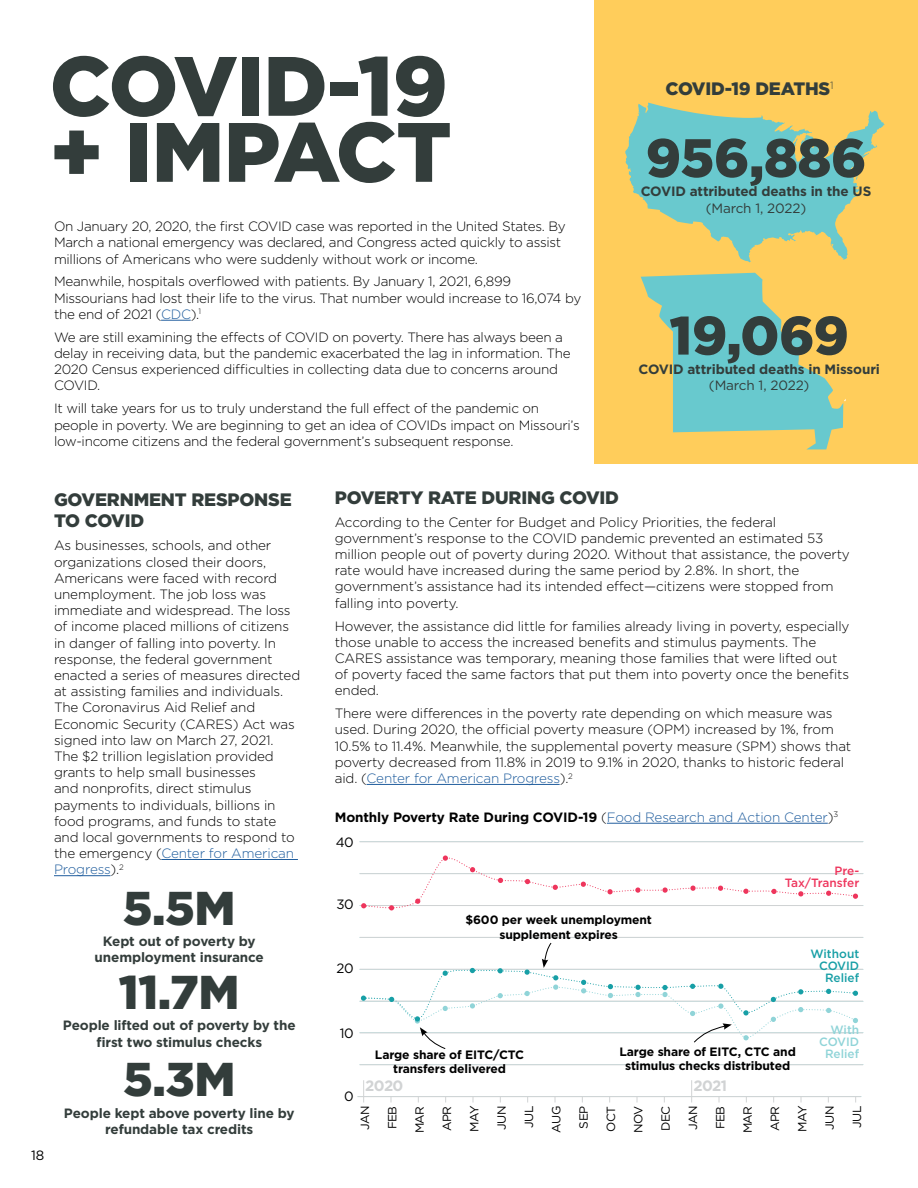
<style>
.page{position:relative;width:918px;height:1188px;background:#fff}
.page>*{position:absolute;margin:0;border:0;box-sizing:border-box;transform-origin:0 0}
.t1{font:900 84px/66px "Gotham";letter-spacing:-.01em;color:#333d3b}
.t2{font:900 54px "Gotham";letter-spacing:-.01em;color:#333d3b}
.t3{font:900 47.4px "Gotham";color:#333d3b}
.t4{font:900 18px/21.6px "Gotham";letter-spacing:-.01em;color:#333d3b}
.t5{font:700 15px "Gotham";letter-spacing:-.04em;color:#d1d3d4}
.t6{font:300 13.5px/16.2px "Gotham";letter-spacing:-.01em;color:#000}
.t7{font:700 13.5px/16.5px "Gotham";letter-spacing:-.01em;color:#333d3b;text-align:center}
.t8{font:700 13.5px "Gotham";letter-spacing:-.01em;color:#000}
.t9{font:13.5px "Gotham";letter-spacing:-.01em;color:#333d3b}
.t10{font:13.5px "Gotham";letter-spacing:-.03em;color:#000}
.t11{font:700 12.15px/14.5px "Gotham";letter-spacing:-.01em;color:#000;text-align:center}
.t12{font:500 12px/12px "Gotham";color:#179fa6;text-align:right}
.t13{font:500 12px/12px "Gotham";color:#ee355c;text-align:right}
.t14{font:500 12px/12px "Gotham";color:#90d4d8;text-align:right}
.t15{font:11.85px "Gotham";letter-spacing:-.04em;color:#000}
.s1{color:#215e9e}
.s2{font-weight:300}
.s3{font-weight:300;color:#215e9e}
</style>
<div class="page">
<div style="left:594px;top:0;width:324px;height:463px;background:#ffcd5b"></div>
<hr style="left:161px;top:320px;width:30px;height:1px;background:#215e9e">
<hr style="left:161px;top:859px;width:137px;height:1px;background:#215e9e">
<hr style="left:54px;top:875px;width:57px;height:1px;background:#215e9e">
<hr style="left:367px;top:784px;width:193px;height:1px;background:#215e9e">
<svg style="left:641px;top:273px;width:205px;height:176px"></svg>
<svg style="left:625px;top:103px;width:260px;height:159px"></svg>
<hr style="left:360px;top:842px;width:503px;height:1px;background:#d1d3d4">
<hr style="left:360px;top:873px;width:503px;height:1px;background:#d1d3d4">
<hr style="left:360px;top:905px;width:503px;height:1px;background:#d1d3d4">
<hr style="left:360px;top:937px;width:503px;height:1px;background:#d1d3d4">
<hr style="left:360px;top:969px;width:503px;height:1px;background:#d1d3d4">
<hr style="left:360px;top:1001px;width:503px;height:1px;background:#d1d3d4">
<hr style="left:360px;top:1033px;width:503px;height:1px;background:#d1d3d4">
<hr style="left:360px;top:1065px;width:503px;height:1px;background:#d1d3d4">
<hr style="left:358px;top:1096px;width:503px;height:1px;background:#d1d3d4">
<svg style="left:363px;top:1080px;width:1px;height:23px"></svg>
<svg style="left:691px;top:1080px;width:1px;height:23px"></svg>
<svg style="left:361px;top:855px;width:497px;height:55px"></svg>
<svg style="left:361px;top:942px;width:497px;height:107px"></svg>
<hr style="left:607px;top:823px;width:221px;height:1px;background:#215e9e">
<h1 class="t1" style="left:50px;top:52px;width:404px">COVID-19 + IMPACT</h1>
<p class="t6" style="left:54px;top:218px;width:513px">On January 20, 2020, the first COVID case was reported in the United States. By<br>March a national emergency was declared, and Congress acted quickly to assist millions of Americans who were suddenly without work or income.</p>
<p class="t6" style="left:54px;top:273px;width:529px">Meanwhile, hospitals overflowed with patients. By January 1, 2021, 6,899<br>Missourians had lost their life to the virus. That number would increase to 16,074 by the end of 2021 (<span class="s1">CDC</span>).<sup>1</sup></p>
<p class="t6" style="left:54px;top:329px;width:518px">We are still examining the effects of COVID on poverty. There has always been a delay in receiving data, but the pandemic exacerbated the lag in information. The 2020 Census experienced difficulties in collecting data due to concerns around COVID.</p>
<p class="t6" style="left:54px;top:400px;width:527px">It will take years for us to truly understand the full effect of the pandemic on people in poverty. We are beginning to get an idea of COVIDs impact on Missouri’s low-income citizens and the federal government’s subsequent response.</p>
<h3 class="t4" style="left:665px;top:78px;width:170px">COVID-19 DEATHS<sup>1</sup></h3>
<h2 class="t2" style="left:645px;top:121px;width:223px">956,886</h2>
<p class="t7" style="left:641px;top:183px;width:232px">COVID attributed deaths in the US</p>
<p class="t9" style="left:706px;top:199px;width:102px">(March 1, 2022)</p>
<h2 class="t2" style="left:669px;top:298px;width:181px">19,069</h2>
<p class="t7" style="left:639px;top:361px;width:243px">COVID attributed deaths in Missouri</p>
<p class="t9" style="left:709px;top:377px;width:102px">(March 1, 2022)</p>
<p class="t10" style="left:31px;top:1146px;width:15px">18</p>
<h3 class="t4" style="left:54px;top:488px;width:239px">GOVERNMENT RESPONSE<br>TO COVID</h3>
<p class="t6" style="left:54px;top:537px;width:248px">As businesses, schools, and other organizations closed their doors, Americans were faced with record unemployment. The job loss was immediate and widespread. The loss of income placed millions of citizens in danger of falling into poverty. In response, the federal government enacted a series of measures directed at assisting families and individuals.<br>The Coronavirus Aid Relief and Economic Security (CARES) Act was signed into law on March 27, 2021.<br>The $2 trillion legislation provided grants to help small businesses<br>and nonprofits, direct stimulus payments to individuals, billions in food programs, and funds to state and local governments to respond to the emergency (<span class="s1">Center for American Progress</span>).<sup>2</sup></p>
<h3 class="t3" style="left:123px;top:875px;width:114px">5.5M</h3>
<p class="t7" style="left:95px;top:933px;width:171px">Kept out of poverty by unemployment insurance</p>
<h3 class="t3" style="left:119px;top:960px;width:122px">11.7M</h3>
<p class="t7" style="left:63px;top:1017px;width:234px">People lifted out of poverty by the first two stimulus checks</p>
<h3 class="t3" style="left:123px;top:1047px;width:114px">5.3M</h3>
<p class="t7" style="left:64px;top:1104px;width:232px">People kept above poverty line by refundable tax credits</p>
<h3 class="t4" style="left:335px;top:486px;width:286px">POVERTY RATE DURING COVID</h3>
<p class="t6" style="left:335px;top:513px;width:517px">According to the Center for Budget and Policy Priorities, the federal government’s response to the COVID pandemic prevented an estimated 53 million people out of poverty during 2020. Without that assistance, the poverty rate would have increased during the same period by 2.8%. In short, the government’s assistance had its intended effect—citizens were stopped from falling into poverty.</p>
<p class="t6" style="left:335px;top:617px;width:516px">However, the assistance did little for families already living in poverty, especially those unable to access the increased benefits and stimulus payments. The CARES assistance was temporary, meaning those families that were lifted out of poverty faced the same factors that put them into poverty once the benefits ended.</p>
<p class="t6" style="left:335px;top:705px;width:518px">There were differences in the poverty rate depending on which measure was used. During 2020, the official poverty measure (OPM) increased by 1%, from 10.5% to 11.4%. Meanwhile, the supplemental poverty measure (SPM) shows that poverty decreased from 11.8% in 2019 to 9.1% in 2020, thanks to historic federal aid. (<span class="s1">Center for American Progress</span>).<sup>2</sup></p>
<p class="t8" style="left:335px;top:808px;width:505px">Monthly Poverty Rate During COVID-19 <span class="s2">(</span><span class="s3">Food Research and Action Center</span><span class="s2">)</span><sup>3</sup></p>
<p class="t10" style="left:336px;top:834px;width:20px">40</p>
<p class="t10" style="left:336px;top:896px;width:19px">30</p>
<p class="t10" style="left:337px;top:959px;width:19px">20</p>
<p class="t11" style="left:465px;top:913px;width:188px">$600 per week unemployment supplement expires</p>
<p class="t13" style="left:785px;top:864px;width:76px">Pre-<br>Tax/Transfer</p>
<p class="t12" style="left:810px;top:948px;width:50px">Without<br>COVID<br>Relief</p>
<p class="t10" style="left:340px;top:1025px;width:15px">10</p>
<p class="t10" style="left:344px;top:1088px;width:11px">0</p>
<p class="t11" style="left:375px;top:1047px;width:151px">Large share of EITC/CTC transfers delivered</p>
<p class="t14" style="left:819px;top:1023px;width:42px">With<br>COVID</p>
<p class="t11" style="left:620px;top:1044px;width:178px">Large share of EITC, CTC and</p>
<p class="t14" style="left:825px;top:1047px;width:36px">Relief</p>
<p class="t11" style="left:625px;top:1059px;width:166px">stimulus checks distributed</p>
<p class="t5" style="left:365px;top:1076px;width:40px">2020</p>
<p class="t5" style="left:694px;top:1076px;width:35px">2021</p>
<p class="t15" style="left:357px;top:1130px;width:26px;rotate:-90deg">JAN</p>
<p class="t15" style="left:385px;top:1129px;width:25px;rotate:-90deg">FEB</p>
<p class="t15" style="left:412px;top:1133px;width:29px;rotate:-90deg">MAR</p>
<p class="t15" style="left:439px;top:1131px;width:27px;rotate:-90deg">APR</p>
<p class="t15" style="left:467px;top:1132px;width:28px;rotate:-90deg">MAY</p>
<p class="t15" style="left:494px;top:1130px;width:26px;rotate:-90deg">JUN</p>
<p class="t15" style="left:521px;top:1128px;width:24px;rotate:-90deg">JUL</p>
<p class="t15" style="left:549px;top:1133px;width:28px;rotate:-90deg">AUG</p>
<p class="t15" style="left:576px;top:1129px;width:24px;rotate:-90deg">SEP</p>
<p class="t15" style="left:603px;top:1132px;width:27px;rotate:-90deg">OCT</p>
<p class="t15" style="left:685px;top:1130px;width:26px;rotate:-90deg">JAN</p>
<p class="t15" style="left:713px;top:1129px;width:25px;rotate:-90deg">FEB</p>
<p class="t15" style="left:740px;top:1133px;width:29px;rotate:-90deg">MAR</p>
<p class="t15" style="left:768px;top:1131px;width:27px;rotate:-90deg">APR</p>
<p class="t15" style="left:795px;top:1132px;width:28px;rotate:-90deg">MAY</p>
<p class="t15" style="left:822px;top:1130px;width:26px;rotate:-90deg">JUN</p>
<p class="t15" style="left:850px;top:1128px;width:24px;rotate:-90deg">JUL</p>
<p class="t15" style="left:631px;top:1133px;width:29px;rotate:-90deg">NOV</p>
<p class="t15" style="left:658px;top:1131px;width:27px;rotate:-90deg">DEC</p>
</div>
